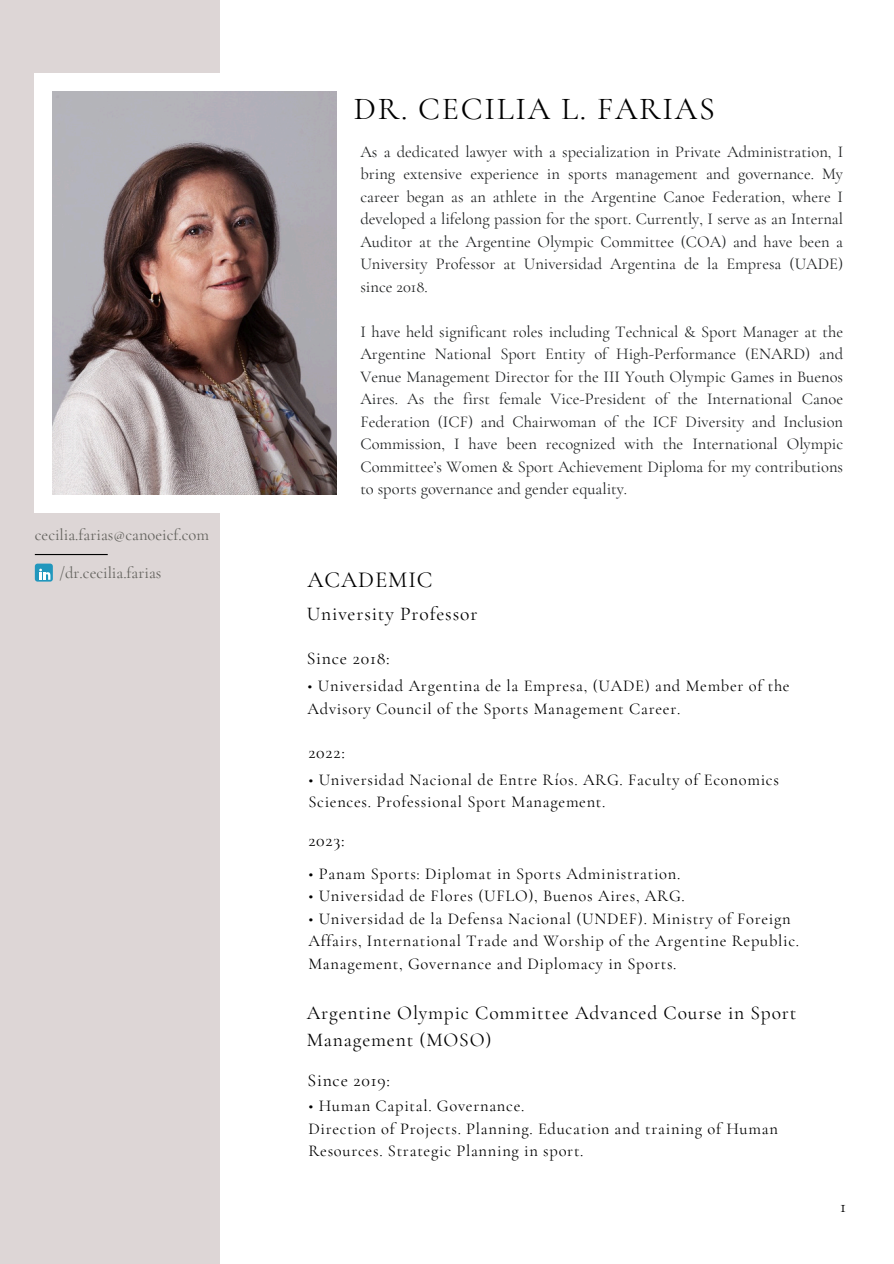
<style>
.page{position:relative;width:894px;height:1264px;background:#fff}
.page>*{position:absolute;margin:0;border:0;box-sizing:border-box;transform-origin:0 0}
.t1{font:32.1px "Cormorant Garamond";letter-spacing:.05em;color:#000}
.t2{font:22.95px "Cormorant Garamond";letter-spacing:.04em;color:#000}
.t3{font:19.5px/27px "Cormorant Garamond";letter-spacing:.045em;color:#000}
.t4{font:18px "Cormorant Garamond";color:#000}
.t5{font:17.7px "Cormorant Garamond";letter-spacing:.045em;color:#000}
.t6{font:16.5px/22.5px "Cormorant Garamond";color:#1f2122;text-align:justify}
.t7{font:16.5px/22.5px "Cormorant Garamond";letter-spacing:.045em;color:#000}
.t8{font:16.5px "Cormorant Garamond";color:#63625d}
</style>
<div class="page">
<div style="left:0;top:0;width:220px;height:1263px;background:#ddd6d6"></div>
<div style="left:35px;top:73px;width:319px;height:439px;background:#fff"></div>
<img style="left:53px;top:92px;width:283px;height:402px">
<hr style="left:35px;top:554px;width:73px;height:1px;background:#000">
<div style="left:35px;top:563px;width:18px;height:18px;background:#2197bd;border-radius:3px"></div>
<svg style="left:39px;top:568px;width:12px;height:12px"></svg>
<p class="t8" style="left:35px;top:524px;width:176px">cecilia.farias@canoeicf.com</p>
<p class="t8" style="left:60px;top:562px;width:103px">/dr.cecilia.farias</p>
<p class="t1" style="left:354px;top:90px;width:362px">DR. CECILIA L. FARIAS</p>
<h3 class="t6" style="left:360px;top:140px;width:484px">As a dedicated lawyer with a specialization in Private Administration, I bring extensive experience in sports management and governance. My career began as an athlete in the Argentine Canoe Federation, where I developed a lifelong passion for the sport. Currently, I serve as an Internal Auditor at the Argentine Olympic Committee (COA) and have been a University Professor at Universidad Argentina de la Empresa (UADE) since 2018.</h3>
<h3 class="t6" style="left:360px;top:320px;width:484px">I have held significant roles including Technical &amp; Sport Manager at the Argentine National Sport Entity of High-Performance (ENARD) and Venue Management Director for the III Youth Olympic Games in Buenos Aires. As the first female Vice-President of the International Canoe Federation (ICF) and Chairwoman of the ICF Diversity and Inclusion Commission, I have been recognized with the International Olympic Committee’s Women &amp; Sport Achievement Diploma for my contributions to sports governance and gender equality.</h3>
<p class="t2" style="left:307px;top:565px;width:127px">ACADEMIC</p>
<p class="t3" style="left:307px;top:600px;width:172px">University Professor</p>
<h1 class="t5" style="left:307px;top:648px;width:84px">Since 2018:</h1>
<p class="t7" style="left:307px;top:674px;width:483px">• Universidad Argentina de la Empresa, (UADE) and Member of the<br>Advisory Council of the Sports Management Career.</p>
<p class="t5" style="left:308px;top:741px;width:38px">2022:</p>
<h2 class="t7" style="left:308px;top:768px;width:472px">• Universidad Nacional de Entre Ríos. ARG. Faculty of Economics<br>Sciences. Professional Sport Management.</h2>
<h3 class="t5" style="left:308px;top:830px;width:38px">2023:</h3>
<h3 class="t7" style="left:308px;top:862px;width:373px">• Panam Sports: Diplomat in Sports Administration.</h3>
<p class="t7" style="left:308px;top:885px;width:378px">• Universidad de Flores (UFLO), Buenos Aires, ARG.</p>
<h3 class="t7" style="left:308px;top:907px;width:492px">• Universidad de la Defensa Nacional (UNDEF). Ministry of Foreign<br>Affairs, International Trade and Worship of the Argentine Republic.<br>Management, Governance and Diplomacy in Sports.</h3>
<p class="t3" style="left:307px;top:999px;width:491px">Argentine Olympic Committee Advanced Course in Sport<br>Management (MOSO)</p>
<h3 class="t5" style="left:307px;top:1069px;width:84px">Since 2019:</h3>
<p class="t7" style="left:308px;top:1094px;width:217px">• Human Capital. Governance.</p>
<p class="t7" style="left:308px;top:1117px;width:471px">Direction of Projects. Planning. Education and training of Human<br>Resources. Strategic Planning in sport.</p>
<p class="t4" style="left:839px;top:1195px;width:7px">1</p>
</div>
